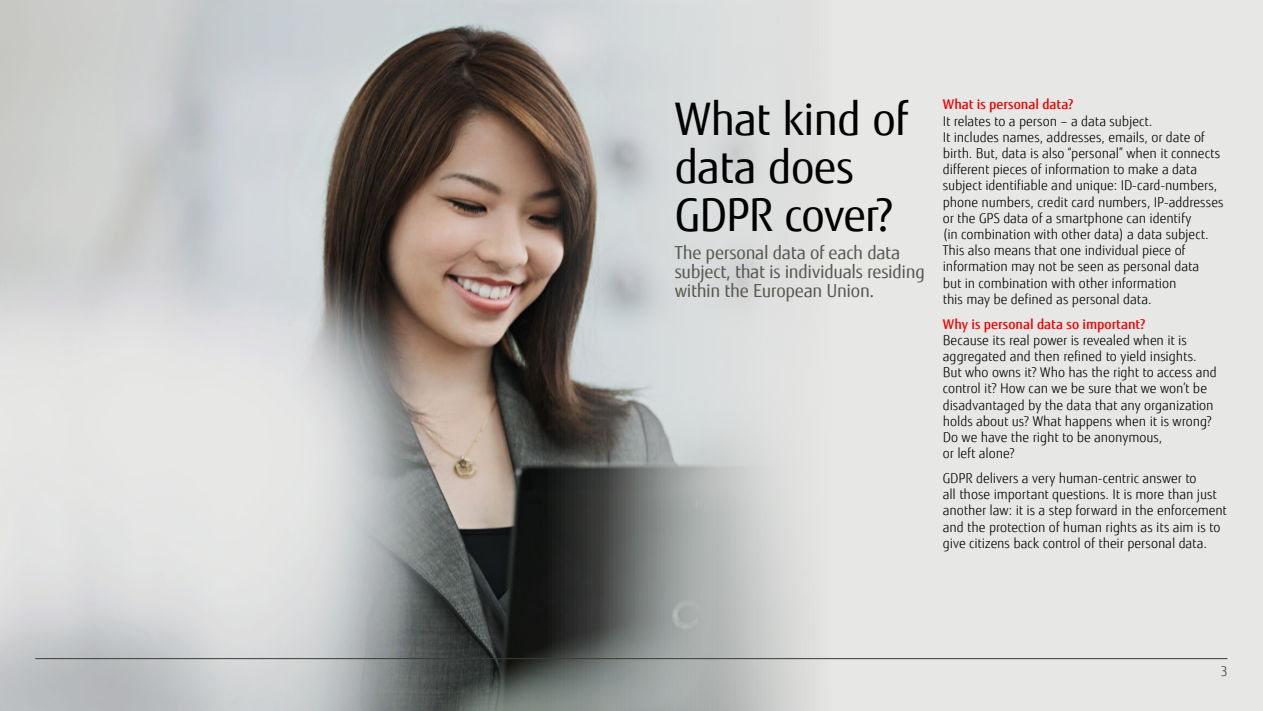
<style>
.page{position:relative;width:1263px;height:711px;background:#e7e7e5}
.page>*{position:absolute;margin:0;border:0;box-sizing:border-box;transform-origin:0 0}
.t1{font:45px/48.2px "Fujitsu Sans";letter-spacing:-.02em;color:#000}
.t2{font:18px/19.2px "Fujitsu Sans";letter-spacing:-.02em;color:#57564f}
.t3{font:300 13.5px/16.2px "Fujitsu Sans";letter-spacing:-.005em;color:#000}
.t4{font:500 13.5px "Fujitsu Sans";letter-spacing:-.005em;color:#f00000}
.t5{font:300 13.5px "Fujitsu Sans";color:#3b3a33}
</style>
<div class="page">
<img style="left:0;top:0;width:1116px;height:711px">
<hr style="left:35px;top:658px;width:1192px;height:1px;background:#3c3c35">
<h1 class="t1" style="left:675px;top:95px;width:235px">What kind of data does<br>GDPR cover?</h1>
<h2 class="t2" style="left:675px;top:243px;width:252px">The personal data of each data subject, that is individuals residing within the European Union.</h2>
<p class="t4" style="left:943px;top:96px;width:132px">What is personal data?</p>
<p class="t3" style="left:943px;top:113px;width:282px">It relates to a person – a data subject.<br>It includes names, addresses, emails, or date of birth. But, data is also “personal” when it connects different pieces of information to make a data subject identifiable and unique: ID-card-numbers, phone numbers, credit card numbers, IP-addresses or the GPS data of a smartphone can identify<br>(in combination with other data) a data subject.<br>This also means that one individual piece of information may not be seen as personal data<br>but in combination with other information<br>this may be defined as personal data.</p>
<p class="t4" style="left:943px;top:315px;width:204px">Why is personal data so important?</p>
<p class="t3" style="left:943px;top:332px;width:276px">Because its real power is revealed when it is aggregated and then refined to yield insights.<br>But who owns it? Who has the right to access and control it? How can we be sure that we won’t be disadvantaged by the data that any organization holds about us? What happens when it is wrong?<br>Do we have the right to be anonymous,<br>or left alone?</p>
<p class="t3" style="left:943px;top:470px;width:286px">GDPR delivers a very human-centric answer to<br>all those important questions. It is more than just another law: it is a step forward in the enforcement and the protection of human rights as its aim is to give citizens back control of their personal data.</p>
<p class="t5" style="left:1220px;top:663px;width:9px">3</p>
</div>
